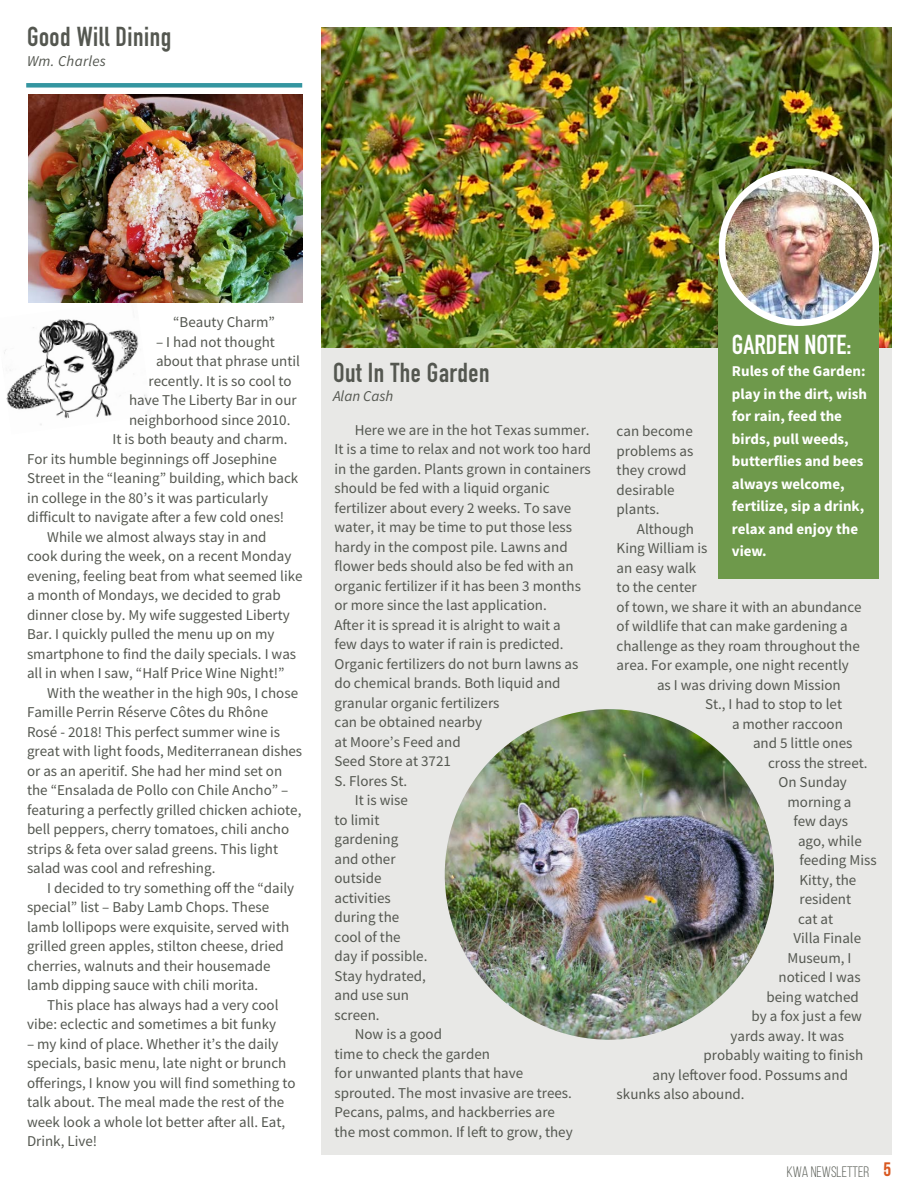
<style>
.page{position:relative;width:918px;height:1188px;background:#fff}
.page>*{position:absolute;margin:0;border:0;box-sizing:border-box;transform-origin:0 0}
.t1{font:700 27px "DIN Condensed";letter-spacing:.02em;color:#545750}
.t2{font:700 27px "DIN Condensed";color:#fff}
.t3{font:15.15px "Bebas Neue";color:#60645d}
.t4{font:15px/19.5px "Source Sans Pro";color:#545750}
.t5{font:700 15px/22.5px "Source Sans Pro";color:#fff}
.t6{font:italic 15px "Source Sans Pro";letter-spacing:.02em;color:#545750}
.t7{font:italic 15px "Source Sans Pro";color:#545750}
.s1{font-weight:700;font-size:19.5px;color:#d85820}
</style>
<div class="page">
<div style="left:321px;top:30px;width:570px;height:1124px;background:#e8e8e6"></div>
<img style="left:321px;top:27px;width:570px;height:320px">
<div style="left:719px;top:259px;width:160px;height:320px;background:#6e994b"></div>
<img style="left:722px;top:173px;width:154px;height:150px">
<div style="left:719px;top:168px;width:160px;height:158px;border:7px solid #fff;border-radius:50%"></div>
<img style="left:445px;top:709px;width:329px;height:331px">
<div style="left:26px;top:83px;width:276px;height:5px;background:#3495a0"></div>
<img style="left:28px;top:95px;width:274px;height:207px">
<img style="left:4px;top:300px;width:148px;height:125px">
<h1 class="t1" style="left:27px;top:19px;width:146px">Good Will Dining</h1>
<p class="t6" style="left:27px;top:51px;width:81px">Wm. Charles</p>
<p class="t4" style="left:173px;top:312px;width:103px">“Beauty Charm”</p>
<p class="t4" style="left:156px;top:332px;width:120px">– I had not thought</p>
<p class="t4" style="left:156px;top:351px;width:146px">about that phrase until</p>
<p class="t4" style="left:148px;top:371px;width:145px">recently. It is so cool to</p>
<p class="t4" style="left:129px;top:390px;width:169px">have The Liberty Bar in our</p>
<p class="t4" style="left:129px;top:410px;width:163px">neighborhood since 2010.</p>
<p class="t4" style="left:112px;top:429px;width:177px">It is both beauty and charm.</p>
<p class="t4" style="left:27px;top:449px;width:251px">For its humble beginnings off Josephine</p>
<p class="t4" style="left:27px;top:468px;width:273px">Street in the “leaning” building, which back</p>
<p class="t4" style="left:27px;top:488px;width:243px">in college in the 80’s it was particularly</p>
<p class="t4" style="left:27px;top:507px;width:259px">difficult to navigate after a few cold ones!</p>
<p class="t4" style="left:47px;top:527px;width:221px">While we almost always stay in and</p>
<p class="t4" style="left:27px;top:546px;width:266px">cook during the week, on a recent Monday</p>
<p class="t4" style="left:27px;top:566px;width:277px">evening, feeling beat from what seemed like</p>
<p class="t4" style="left:27px;top:585px;width:255px">a month of Mondays, we decided to grab</p>
<p class="t4" style="left:27px;top:605px;width:264px">dinner close by. My wife suggested Liberty</p>
<p class="t4" style="left:27px;top:624px;width:249px">Bar. I quickly pulled the menu up on my</p>
<p class="t4" style="left:27px;top:644px;width:271px">smartphone to find the daily specials. I was</p>
<p class="t4" style="left:27px;top:663px;width:259px">all in when I saw, “Half Price Wine Night!”</p>
<p class="t4" style="left:47px;top:683px;width:252px">With the weather in the high 90s, I chose</p>
<p class="t4" style="left:27px;top:702px;width:243px">Famille Perrin Réserve Côtes du Rhône</p>
<p class="t4" style="left:27px;top:722px;width:255px">Rosé - 2018! This perfect summer wine is</p>
<p class="t4" style="left:27px;top:741px;width:277px">great with light foods, Mediterranean dishes</p>
<p class="t4" style="left:27px;top:761px;width:257px">or as an aperitif. She had her mind set on</p>
<p class="t4" style="left:27px;top:780px;width:263px">the “Ensalada de Pollo con Chile Ancho” –</p>
<p class="t4" style="left:27px;top:800px;width:276px">featuring a perfectly grilled chicken achiote,</p>
<p class="t4" style="left:27px;top:819px;width:264px">bell peppers, cherry tomatoes, chili ancho</p>
<p class="t4" style="left:27px;top:839px;width:253px">strips &amp; feta over salad greens. This light</p>
<p class="t4" style="left:27px;top:858px;width:190px">salad was cool and refreshing.</p>
<p class="t4" style="left:47px;top:878px;width:249px">I decided to try something off the “daily</p>
<p class="t4" style="left:27px;top:897px;width:244px">special” list – Baby Lamb Chops. These</p>
<p class="t4" style="left:27px;top:917px;width:264px">lamb lollipops were exquisite, served with</p>
<p class="t4" style="left:27px;top:936px;width:258px">grilled green apples, stilton cheese, dried</p>
<p class="t4" style="left:27px;top:956px;width:245px">cherries, walnuts and their housemade</p>
<p class="t4" style="left:27px;top:975px;width:233px">lamb dipping sauce with chili morita.</p>
<p class="t4" style="left:47px;top:995px;width:233px">This place has always had a very cool</p>
<p class="t4" style="left:27px;top:1014px;width:251px">vibe: eclectic and sometimes a bit funky</p>
<p class="t4" style="left:27px;top:1034px;width:270px">– my kind of place. Whether it’s the daily specials, basic menu, late night or brunch offerings, I know you will find something to talk about. The meal made the rest of the week look a whole lot better after all. Eat, Drink, Live!</p>
<h1 class="t1" style="left:333px;top:354px;width:158px">Out In The Garden</h1>
<p class="t7" style="left:333px;top:387px;width:62px">Alan Cash</p>
<p class="t4" style="left:355px;top:420px;width:236px">Here we are in the hot Texas summer.</p>
<p class="t4" style="left:334px;top:440px;width:258px">It is a time to relax and not work too hard</p>
<p class="t4" style="left:334px;top:459px;width:258px">in the garden. Plants grown in containers</p>
<p class="t4" style="left:334px;top:479px;width:217px">should be fed with a liquid organic</p>
<p class="t4" style="left:334px;top:498px;width:238px">fertilizer about every 2 weeks. To save</p>
<p class="t4" style="left:334px;top:518px;width:239px">water, it may be time to put those less</p>
<p class="t4" style="left:334px;top:537px;width:235px">hardy in the compost pile. Lawns and</p>
<p class="t4" style="left:334px;top:557px;width:241px">flower beds should also be fed with an</p>
<p class="t4" style="left:334px;top:576px;width:248px">organic fertilizer if it has been 3 months</p>
<p class="t4" style="left:334px;top:596px;width:214px">or more since the last application.</p>
<p class="t4" style="left:334px;top:615px;width:228px">After it is spread it is alright to wait a</p>
<p class="t4" style="left:334px;top:635px;width:231px">few days to water if rain is predicted.</p>
<p class="t4" style="left:334px;top:654px;width:245px">Organic fertilizers do not burn lawns as</p>
<p class="t4" style="left:334px;top:674px;width:228px">do chemical brands. Both liquid and</p>
<p class="t4" style="left:334px;top:693px;width:167px">granular organic fertilizers</p>
<p class="t4" style="left:334px;top:713px;width:149px">can be obtained nearby</p>
<p class="t4" style="left:334px;top:732px;width:128px">at Moore’s Feed and</p>
<p class="t4" style="left:334px;top:752px;width:118px">Seed Store at 3721</p>
<p class="t4" style="left:334px;top:771px;width:74px">S. Flores St.</p>
<p class="t4" style="left:355px;top:791px;width:55px">It is wise</p>
<p class="t4" style="left:334px;top:810px;width:46px">to limit</p>
<p class="t4" style="left:334px;top:830px;width:65px">gardening</p>
<p class="t4" style="left:334px;top:849px;width:63px">and other</p>
<p class="t4" style="left:334px;top:869px;width:49px">outside</p>
<p class="t4" style="left:334px;top:888px;width:58px">activities</p>
<p class="t4" style="left:334px;top:908px;width:66px">during the</p>
<p class="t4" style="left:334px;top:927px;width:68px">cool of the</p>
<p class="t4" style="left:334px;top:947px;width:94px">day if possible.</p>
<p class="t4" style="left:334px;top:966px;width:93px">Stay hydrated,</p>
<p class="t4" style="left:334px;top:986px;width:76px">and use sun</p>
<p class="t4" style="left:334px;top:1005px;width:47px">screen.</p>
<p class="t4" style="left:355px;top:1025px;width:89px">Now is a good</p>
<p class="t4" style="left:334px;top:1044px;width:157px">time to check the garden</p>
<p class="t4" style="left:334px;top:1064px;width:190px">for unwanted plants that have</p>
<p class="t4" style="left:334px;top:1083px;width:239px">sprouted. The most invasive are trees.</p>
<p class="t4" style="left:334px;top:1103px;width:222px">Pecans, palms, and hackberries are</p>
<p class="t4" style="left:334px;top:1122px;width:240px">the most common. If left to grow, they</p>
<h1 class="t2" style="left:732px;top:326px;width:121px">GARDEN NOTE:</h1>
<p class="t5" style="left:732px;top:360px;width:137px">Rules of the Garden: play in the dirt, wish for rain, feed the birds, pull weeds, butterflies and bees always welcome, fertilize, sip a drink, relax and enjoy the view.</p>
<p class="t4" style="left:617px;top:421px;width:78px">can become problems as they crowd desirable plants.</p>
<p class="t4" style="left:637px;top:519px;width:59px">Although</p>
<p class="t4" style="left:617px;top:538px;width:92px">King William is</p>
<p class="t4" style="left:617px;top:558px;width:81px">an easy walk</p>
<p class="t4" style="left:617px;top:577px;width:82px">to the center</p>
<p class="t4" style="left:617px;top:597px;width:247px">of town, we share it with an abundance</p>
<p class="t4" style="left:617px;top:616px;width:233px">of wildlife that can make gardening a</p>
<p class="t4" style="left:617px;top:636px;width:245px">challenge as they roam throughout the</p>
<p class="t4" style="left:617px;top:655px;width:234px">area. For example, one night recently</p>
<p class="t4" style="left:657px;top:675px;width:185px">as I was driving down Mission</p>
<p class="t4" style="left:705px;top:694px;width:139px">St., I had to stop to let</p>
<p class="t4" style="left:732px;top:714px;width:112px">a mother raccoon</p>
<p class="t4" style="left:753px;top:733px;width:101px">and 5 little ones</p>
<p class="t4" style="left:768px;top:753px;width:101px">cross the street.</p>
<p class="t4" style="left:778px;top:772px;width:70px">On Sunday</p>
<p class="t4" style="left:788px;top:792px;width:65px">morning a</p>
<p class="t4" style="left:794px;top:811px;width:56px">few days</p>
<p class="t4" style="left:798px;top:831px;width:65px">ago, while</p>
<p class="t4" style="left:800px;top:850px;width:79px">feeding Miss</p>
<p class="t4" style="left:800px;top:870px;width:58px">Kitty, the</p>
<p class="t4" style="left:800px;top:889px;width:53px">resident</p>
<p class="t4" style="left:798px;top:909px;width:37px">cat at</p>
<p class="t4" style="left:794px;top:928px;width:69px">Villa Finale</p>
<p class="t4" style="left:788px;top:948px;width:66px">Museum, I</p>
<p class="t4" style="left:778px;top:967px;width:84px">noticed I was</p>
<p class="t4" style="left:766px;top:987px;width:94px">being watched</p>
<p class="t4" style="left:752px;top:1006px;width:112px">by a fox just a few</p>
<p class="t4" style="left:730px;top:1026px;width:115px">yards away. It was</p>
<p class="t4" style="left:704px;top:1045px;width:161px">probably waiting to finish</p>
<p class="t4" style="left:653px;top:1065px;width:197px">any leftover food. Possums and</p>
<p class="t4" style="left:617px;top:1084px;width:129px">skunks also abound.</p>
<p class="t3" style="left:787px;top:1164px;width:106px">KWA NEWSLETTER <span class="s1">5</span></p>
</div>
